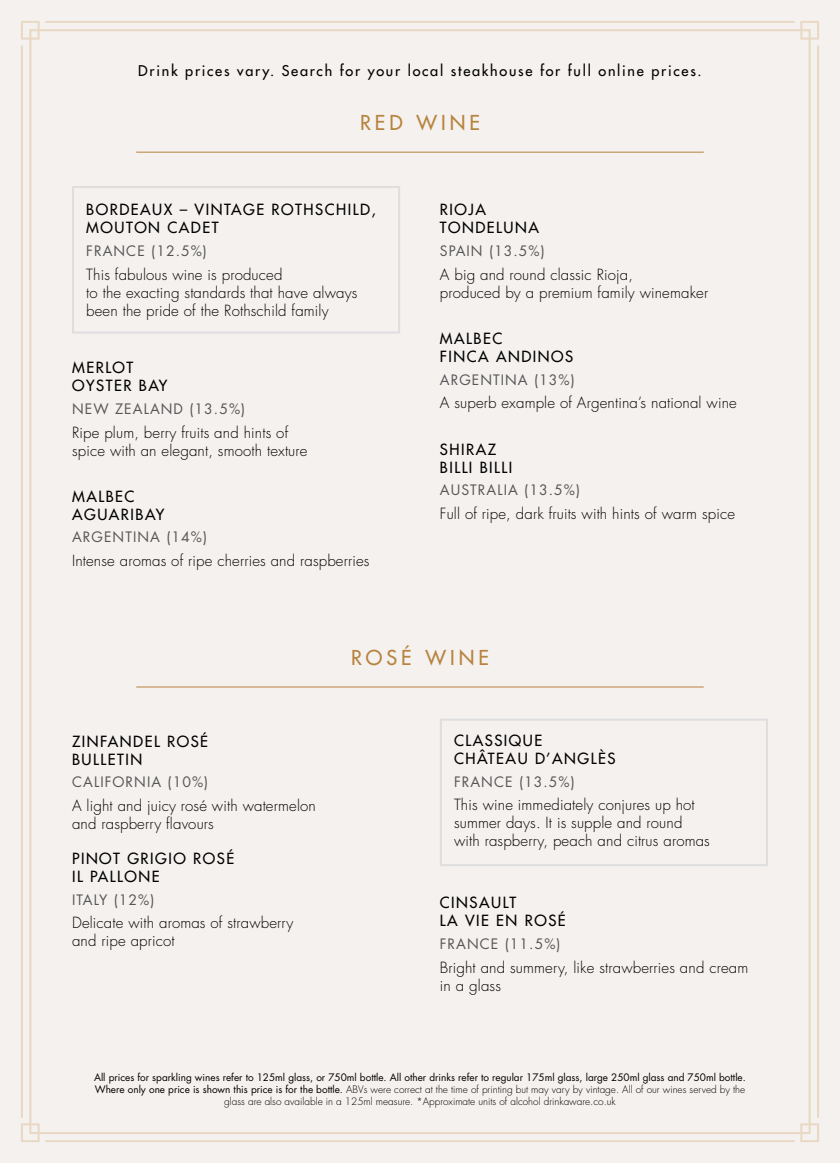
<style>
.page{position:relative;width:840px;height:1163px;background:#fff}
.page>*{position:absolute;margin:0;border:0;box-sizing:border-box;transform-origin:0 0}
.t1{font:500 20px "Futura Std";letter-spacing:.2em;color:#b7833e}
.t2{font:300 15px/18px "Futura Std";letter-spacing:.01em;color:#000}
.t3{font:500 15px/18px "Futura Std";letter-spacing:.1em;color:#000}
.t4{font:500 14.4px "Futura Std";letter-spacing:.12em;color:#000}
.t5{font:14px "Futura Std";letter-spacing:.075em;color:#565656}
.t6{font:10px/12px "Futura Std";color:#000;text-align:center}
.s1{font-weight:300}
</style>
<div class="page">
<div style="left:0;top:0;width:839px;height:1162px;background:#f4f1ef"></div>
<hr style="left:136px;top:152px;width:567px;height:1px;background:#b7833e">
<div style="left:72px;top:186px;width:328px;height:147px;border:2px solid #dededf"></div>
<hr style="left:136px;top:686px;width:567px;height:1px;background:#b7833e">
<div style="left:439px;top:718px;width:328px;height:148px;border:2px solid #dededf"></div>
<div style="left:21px;top:21px;width:19px;height:19px;border:2px solid #e9d8c4"></div>
<div style="left:21px;top:1123px;width:19px;height:18px;border:2px solid #e9d8c4"></div>
<div style="left:799px;top:21px;width:19px;height:19px;border:2px solid #e9d8c4"></div>
<div style="left:799px;top:1123px;width:19px;height:18px;border:2px solid #e9d8c4"></div>
<hr style="left:45px;top:21px;width:749px;height:2px;background:#e9d8c4">
<hr style="left:45px;top:1139px;width:749px;height:2px;background:#e9d8c4">
<hr style="left:816px;top:46px;width:2px;height:1071px;background:#e9d8c4">
<hr style="left:21px;top:46px;width:2px;height:1071px;background:#e9d8c4">
<p class="t4" style="left:138px;top:62px;width:564px">Drink prices vary. Search for your local steakhouse for full online prices.</p>
<h1 class="t1" style="left:360px;top:110px;width:121px">RED WINE</h1>
<p class="t3" style="left:86px;top:201px;width:291px">BORDEAUX – VINTAGE ROTHSCHILD,<br>MOUTON CADET</p>
<p class="t5" style="left:86px;top:242px;width:122px">FRANCE (12.5%)</p>
<p class="t2" style="left:86px;top:265px;width:272px">This fabulous wine is produced<br>to the exacting standards that have always been the pride of the Rothschild family</p>
<p class="t3" style="left:72px;top:359px;width:97px">MERLOT<br>OYSTER BAY</p>
<p class="t5" style="left:72px;top:399px;width:174px">NEW ZEALAND (13.5%)</p>
<p class="t2" style="left:72px;top:423px;width:237px">Ripe plum, berry fruits and hints of spice with an elegant, smooth texture</p>
<p class="t3" style="left:72px;top:487px;width:94px">MALBEC<br>AGUARIBAY</p>
<p class="t5" style="left:72px;top:528px;width:136px">ARGENTINA (14%)</p>
<p class="t2" style="left:72px;top:552px;width:299px">Intense aromas of ripe cherries and raspberries</p>
<p class="t3" style="left:439px;top:201px;width:100px">RIOJA<br>TONDELUNA</p>
<p class="t5" style="left:439px;top:242px;width:106px">SPAIN (13.5%)</p>
<p class="t2" style="left:439px;top:265px;width:270px">A big and round classic Rioja,<br>produced by a premium family winemaker</p>
<p class="t3" style="left:439px;top:329px;width:135px">MALBEC<br>FINCA ANDINOS</p>
<p class="t5" style="left:439px;top:370px;width:136px">ARGENTINA (13%)</p>
<p class="t2" style="left:439px;top:394px;width:298px">A superb example of Argentina’s national wine</p>
<p class="t3" style="left:439px;top:440px;width:74px">SHIRAZ<br>BILLI BILLI</p>
<p class="t5" style="left:439px;top:481px;width:142px">AUSTRALIA (13.5%)</p>
<p class="t2" style="left:439px;top:504px;width:296px">Full of ripe, dark fruits with hints of warm spice</p>
<p class="t3" style="left:72px;top:732px;width:137px">ZINFANDEL ROSÉ<br>BULLETIN</p>
<p class="t5" style="left:72px;top:773px;width:138px">CALIFORNIA (10%)</p>
<p class="t2" style="left:72px;top:796px;width:245px">A light and juicy rosé with watermelon and raspberry flavours</p>
<p class="t3" style="left:72px;top:849px;width:163px">PINOT GRIGIO ROSÉ<br>IL PALLONE</p>
<p class="t5" style="left:72px;top:890px;width:84px">ITALY (12%)</p>
<p class="t2" style="left:72px;top:914px;width:223px">Delicate with aromas of strawberry and ripe apricot</p>
<h1 class="t1" style="left:351px;top:644px;width:139px">ROSÉ WINE</h1>
<p class="t3" style="left:454px;top:731px;width:163px">CLASSIQUE<br>CHÂTEAU D’ANGLÈS</p>
<p class="t5" style="left:454px;top:772px;width:122px">FRANCE (13.5%)</p>
<p class="t2" style="left:454px;top:796px;width:257px">This wine immediately conjures up hot summer days. It is supple and round with raspberry, peach and citrus aromas</p>
<p class="t3" style="left:439px;top:893px;width:127px">CINSAULT<br>LA VIE EN ROSÉ</p>
<p class="t5" style="left:439px;top:934px;width:122px">FRANCE (11.5%)</p>
<p class="t2" style="left:439px;top:958px;width:310px">Bright and summery, like strawberries and cream in a glass</p>
<p class="t6" style="left:94px;top:1071px;width:653px">All prices for sparkling wines refer to 125ml glass, or 750ml bottle. All other drinks refer to regular 175ml glass, large 250ml glass and 750ml bottle.<br>Where only one price is shown this price is for the bottle. <span class="s1">ABVs were correct at the time of printing but may vary by vintage. All of our wines served by the glass are also available in a 125ml measure. *Approximate units of alcohol drinkaware.co.uk</span></p>
</div>
